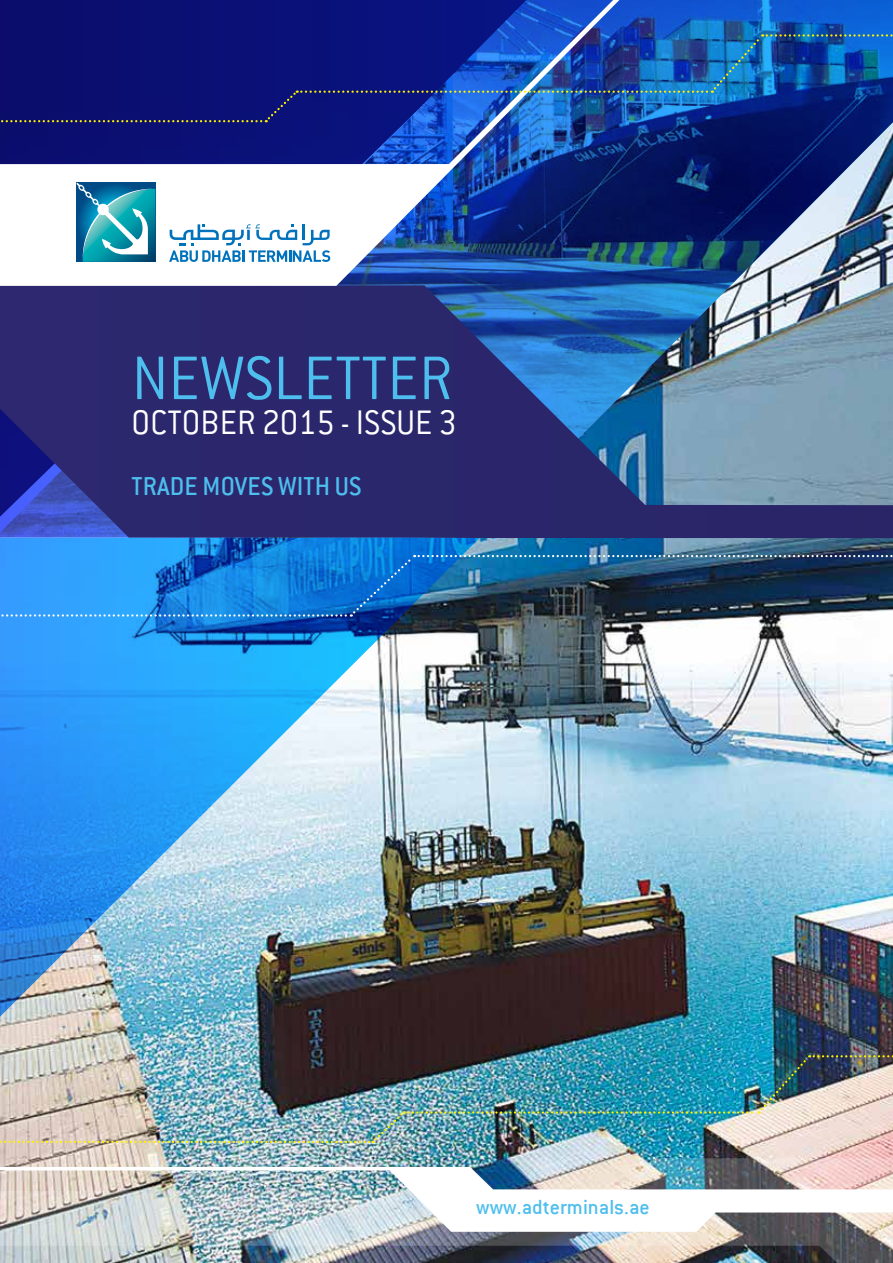
<style>
.page{position:relative;width:893px;height:1263px;background:#fff}
.page>*{position:absolute;margin:0;border:0;box-sizing:border-box;transform-origin:0 0}
.t1{font:300 67.5px "Conduit ITC";letter-spacing:.005em;color:#4dbeed}
.t2{font:300 37.5px "Conduit ITC";letter-spacing:.005em;color:#fff}
.t3{font:500 28.65px "Conduit ITC";letter-spacing:.005em;color:#4dbeed}
.t4{font:500 22.35px "Conduit ITC";color:#4dbeed}
</style>
<div class="page">
<img style="left:480px;top:538px;width:413px;height:617px">
<img style="left:619px;top:0;width:274px;height:285px">
<img style="left:0;top:538px;width:480px;height:617px">
<svg style="left:0;top:285px;width:893px;height:253px;background:#3d4b88"></svg>
<img style="left:0;top:1155px;width:893px;height:108px">
<img style="left:0;top:1167px;width:893px;height:65px">
<img style="left:0;top:0;width:619px;height:286px">
<svg style="left:77px;top:183px;width:78px;height:79px;background:#379bb2"></svg>
<svg style="left:169px;top:224px;width:161px;height:38px"></svg>
<img style="left:0;top:34px;width:893px;height:88px">
<img style="left:0;top:1055px;width:893px;height:88px">
<img style="left:0;top:554px;width:893px;height:63px">
<h1 class="t1" style="left:132px;top:341px;width:322px">NEWSLETTER</h1>
<h2 class="t2" style="left:132px;top:402px;width:327px">OCTOBER 2015 - ISSUE 3</h2>
<p class="t3" style="left:132px;top:470px;width:231px">Trade moves with us</p>
<p class="t4" style="left:476px;top:1194px;width:175px">www.adterminals.ae</p>
</div>
